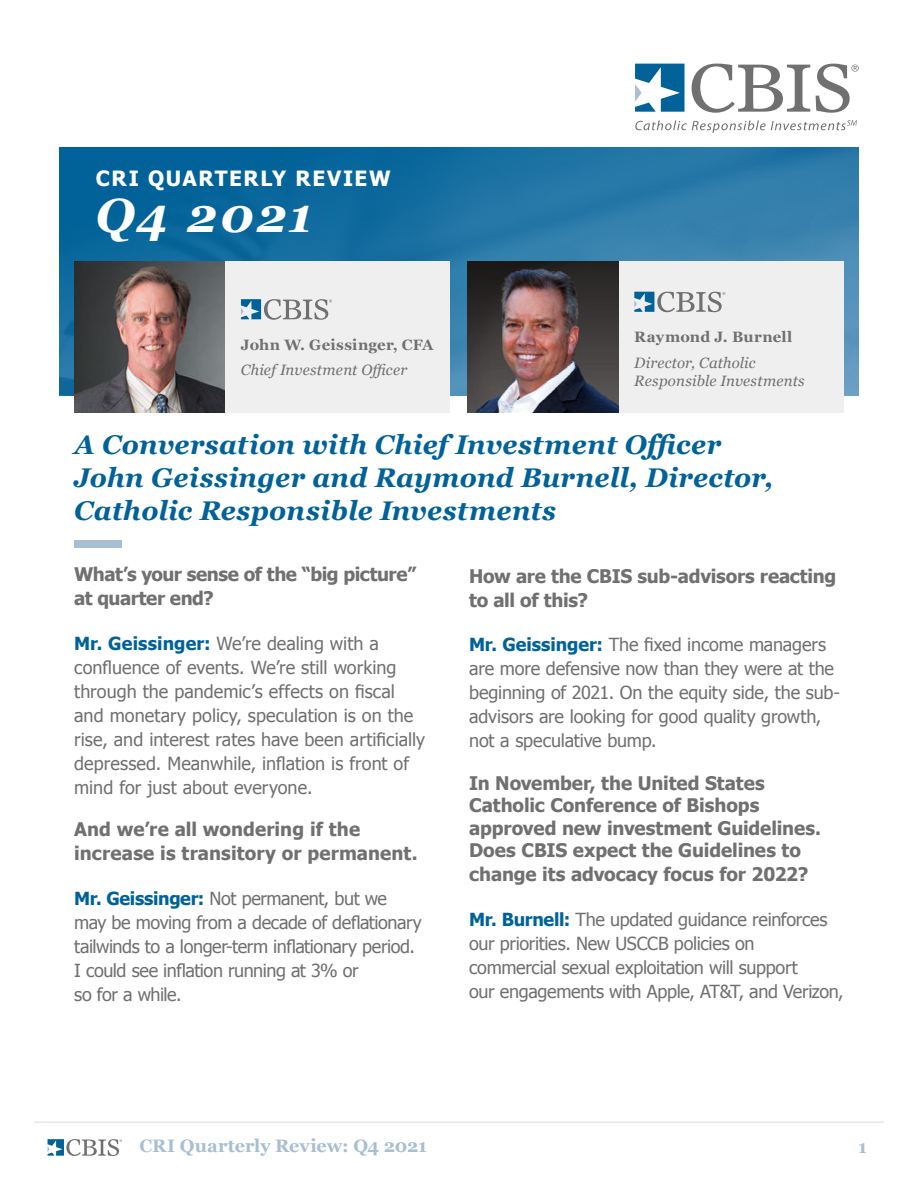
<style>
.page{position:relative;width:918px;height:1188px;background:#fff}
.page>*{position:absolute;margin:0;border:0;box-sizing:border-box;transform-origin:0 0}
.t1{font:italic 700 48px "Georgia";letter-spacing:.055em;color:#fff}
.t2{font:italic 700 27px/33px "Georgia";letter-spacing:.005em;color:#006298}
.t3{font:700 21px "Tahoma";letter-spacing:.075em;color:#fff}
.t4{font:700 18.75px/22.8px "Tahoma";letter-spacing:-.005em;color:#707070}
.t5{font:700 18.75px/24px "Tahoma";letter-spacing:-.025em;color:#707070}
.t6{font:18px/24px "Tahoma";letter-spacing:-.01em;color:#707070}
.t7{font:700 18px "Georgia";letter-spacing:-.005em;color:#a8bfd1}
.t8{font:italic 15px/18px "Georgia";letter-spacing:.01em;color:#707070}
.t9{font:700 15px "Georgia";letter-spacing:.015em;color:#707070}
.s1{font-weight:700;color:#006298}
</style>
<div class="page">
<img style="left:59px;top:147px;width:799px;height:248px">
<div style="left:74px;top:541px;width:48px;height:7px;background:#a8bfd1"></div>
<div style="left:82px;top:261px;width:368px;height:152px;background:#efefef"></div>
<img style="left:74px;top:261px;width:151px;height:152px">
<svg style="left:241px;top:299px;width:91px;height:21px"></svg>
<svg style="left:48px;top:1139px;width:74px;height:17px"></svg>
<hr style="left:34px;top:1121px;width:850px;height:2px;background:#a8bfd1">
<svg style="left:692px;top:64px;width:118px;height:49px"></svg>
<svg style="left:635px;top:64px;width:50px;height:48px"></svg>
<svg style="left:816px;top:64px;width:43px;height:49px"></svg>
<svg style="left:635px;top:120px;width:222px;height:13px"></svg>
<div style="left:475px;top:261px;width:368px;height:152px;background:#efefef"></div>
<img style="left:468px;top:261px;width:150px;height:152px">
<svg style="left:634px;top:292px;width:91px;height:20px"></svg>
<p class="t3" style="left:96px;top:170px;width:296px">CRI QUARTERLY REVIEW</p>
<h1 class="t1" style="left:96px;top:196px;width:218px">Q4 2021</h1>
<p class="t9" style="left:241px;top:338px;width:194px">John W. Geissinger, CFA</p>
<p class="t8" style="left:241px;top:360px;width:168px">Chief Investment Officer</p>
<p class="t9" style="left:634px;top:331px;width:160px">Raymond J. Burnell</p>
<p class="t8" style="left:634px;top:353px;width:172px">Director, Catholic<br>Responsible Investments</p>
<h2 class="t2" style="left:74px;top:427px;width:701px">A Conversation with Chief Investment Officer<br>John Geissinger and Raymond Burnell, Director,<br>Catholic Responsible Investments</h2>
<p class="t5" style="left:74px;top:564px;width:343px">What’s your sense of the “big picture” at quarter end?</p>
<p class="t6" style="left:74px;top:633px;width:352px"><span class="s1">Mr. Geissinger:</span> We’re dealing with a confluence of events. We’re still working through the pandemic’s effects on fiscal and monetary policy, speculation is on the rise, and interest rates have been artificially depressed. Meanwhile, inflation is front of mind for just about everyone.</p>
<p class="t4" style="left:74px;top:819px;width:345px;line-height:24px">And we’re all wondering if the increase is transitory or permanent.</p>
<p class="t6" style="left:74px;top:885px;width:349px"><span class="s1">Mr. Geissinger:</span> Not permanent, but we may be moving from a decade of deflationary tailwinds to a longer-term inflationary period.<br>I could see inflation running at 3% or<br>so for a while.</p>
<p class="t4" style="left:469px;top:566px;width:369px;line-height:24px">How are the CBIS sub-advisors reacting to all of this?</p>
<p class="t6" style="left:469px;top:632px;width:372px"><span class="s1">Mr. Geissinger:</span> The fixed income managers are more defensive now than they were at the beginning of 2021. On the equity side, the sub&shy;advisors are looking for good quality growth, not a speculative bump.</p>
<p class="t4" style="left:469px;top:773px;width:354px">In November, the United States Catholic Conference of Bishops approved new investment Guidelines.<br>Does CBIS expect the Guidelines to change its advocacy focus for 2022?</p>
<p class="t6" style="left:469px;top:906px;width:376px"><span class="s1">Mr. Burnell:</span> The updated guidance reinforces our priorities. New USCCB policies on commercial sexual exploitation will support<br>our engagements with Apple, AT&amp;T, and Verizon,</p>
<p class="t7" style="left:140px;top:1138px;width:289px">CRI Quarterly Review: Q4 2021</p>
<p class="t7" style="left:858px;top:1139px;width:10px">1</p>
</div>
